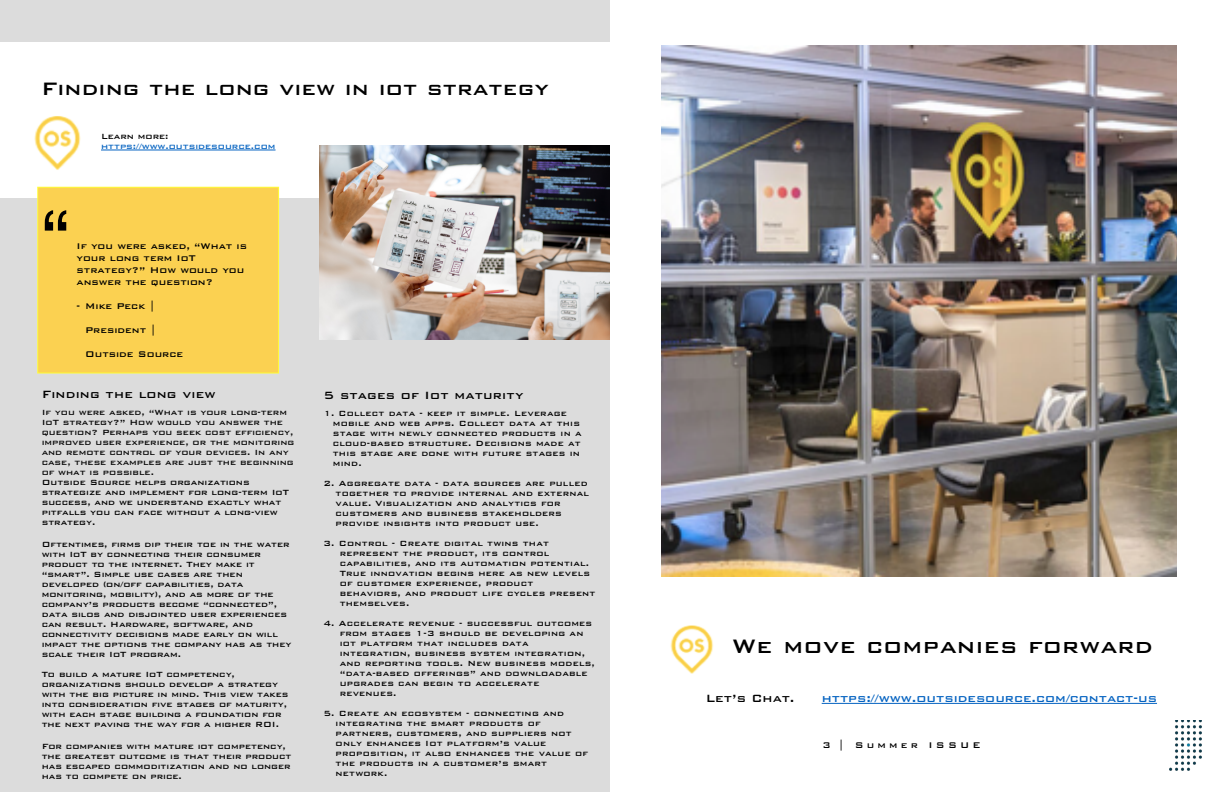
<style>
.page{position:relative;width:1224px;height:792px;background:#fff}
.page>*{position:absolute;margin:0;border:0;box-sizing:border-box;transform-origin:0 0}
.t1{font:80px "Helvetica";color:#000}
.t2{font:500 26px "Bank Gothic";letter-spacing:.015em;color:#000}
.t3{font:500 24px "Bank Gothic";letter-spacing:.005em;color:#000}
.t4{font:500 14px "Bank Gothic";letter-spacing:.015em;color:#000}
.t5{font:500 14px "Bank Gothic";color:#0563c1}
.t6{font:500 11px/12px "Bank Gothic";color:#000}
.t7{font:500 11px "Bank Gothic";letter-spacing:.29em;color:#000}
.t8{font:500 10px/10px "Bank Gothic";letter-spacing:.02em;color:#000}
.t9{font:500 10px/10px "Bank Gothic";color:#000}
.t10{font:500 10px/10px "Bank Gothic";color:#070707}
.t11{font:500 10px "Bank Gothic";color:#0563c1}
</style>
<div class="page">
<img style="left:662px;top:46px;width:515px;height:531px">
<div style="left:0;top:0;width:610px;height:792px;background:#dcdcdc"></div>
<div style="left:0;top:42px;width:612px;height:156px;background:#fff"></div>
<hr style="left:101px;top:150px;width:175px;height:1px;background:#0563c1">
<img style="left:670px;top:625px;width:43px;height:49px">
<img style="left:320px;top:145px;width:290px;height:194px">
<hr style="left:822px;top:703px;width:335px;height:1px;background:#0563c1">
<img style="left:34px;top:116px;width:47px;height:54px">
<div style="left:38px;top:187px;width:241px;height:186px;background:#fbd151"></div>
<div style="left:37px;top:187px;width:242px;height:186px;border:1px solid #fffd37"></div>
<img style="left:1169px;top:720px;width:33px;height:50px">
<h3 class="t3" style="left:41px;top:75px;width:509px">Finding the long view in iot strategy</h3>
<p class="t9" style="left:101px;top:131px;width:69px">Learn more:</p>
<p class="t11" style="left:101px;top:141px;width:176px">https://www.outsidesource.com</p>
<h1 class="t1" style="left:42px;top:207px;width:28px">“</h1>
<p class="t6" style="left:77px;top:240px;width:172px">If you were asked, “What is your long term IoT strategy?” How would you answer the question?</p>
<p class="t6" style="left:85px;top:294px;width:100px;line-height:24px;text-indent:-9px">- Mike Peck |<br>President |<br>Outside Source</p>
<h3 class="t4" style="left:42px;top:387px;width:175px">Finding the long view</h3>
<p class="t10" style="left:42px;top:407px;width:254px">If you were asked, “What is your long-term IoT strategy?” How would you answer the question? Perhaps you seek cost efficiency, improved user experience, or the monitoring and remote control of your devices. In any case, these examples are just the beginning of what is possible.</p>
<p class="t9" style="left:42px;top:477px;width:249px">Outside Source helps organizations strategize and implement for long-term IoT success, and we understand exactly what pitfalls you can face without a long-view strategy.</p>
<p class="t9" style="left:42px;top:539px;width:251px">Oftentimes, firms dip their toe in the water with IoT by connecting their consumer product to the internet. They make it “smart”. Simple use cases are then developed (on/off capabilities, data monitoring, mobility), and as more of the company’s products become “connected”, data silos and disjointed user experiences can result. Hardware, software, and connectivity decisions made early on will impact the options the company has as they scale their IoT program.</p>
<p class="t9" style="left:42px;top:669px;width:248px">To build a mature IoT competency, organizations should develop a strategy with the big picture in mind. This view takes into consideration five stages of maturity, with each stage building a foundation for the next paving the way for a higher ROI.</p>
<p class="t9" style="left:42px;top:741px;width:251px">For companies with mature iot competency, the greatest outcome is that their product has escaped commoditization and no longer has to compete on price.</p>
<h3 class="t4" style="left:323px;top:388px;width:201px">5 stages of Iot maturity</h3>
<p class="t8" style="left:333px;top:408px;width:250px;text-indent:-9px">1. Collect data - keep it simple. Leverage mobile and web apps. Collect data at this stage with newly connected products in a cloud-based structure. Decisions made at this stage are done with future stages in mind.</p>
<p class="t8" style="left:336px;top:478px;width:255px;text-indent:-12px">2. Aggregate data - data sources are pulled together to provide internal and external value. Visualization and analytics for customers and business stakeholders provide insights into product use.</p>
<p class="t8" style="left:340px;top:538px;width:257px;text-indent:-16px">3. Control - Create digital twins that represent the product, its control capabilities, and its automation potential.<br>True innovation begins here as new levels of customer experience, product behaviors, and product life cycles present themselves.</p>
<p class="t8" style="left:340px;top:618px;width:257px;text-indent:-16px">4. Accelerate revenue - successful outcomes from stages 1-3 should be developing an iot platform that includes data integration, business system integration, and reporting tools. New business models, “data-based offerings” and downloadable upgrades can begin to accelerate revenues.</p>
<p class="t8" style="left:336px;top:708px;width:254px;text-indent:-12px">5. Create an ecosystem - connecting and integrating the smart products of partners, customers, and suppliers not only enhances Iot platform’s value proposition, it also enhances the value of the products in a customer’s smart network.</p>
<h2 class="t2" style="left:732px;top:632px;width:422px">We move companies forward</h2>
<h3 class="t4" style="left:706px;top:691px;width:90px">Let’s Chat.</h3>
<h3 class="t5" style="left:822px;top:691px;width:337px">https://www.outsidesource.com/contact-us</h3>
<p class="t7" style="left:823px;top:739px;width:160px">3 | Summer ISSUE</p>
</div>
